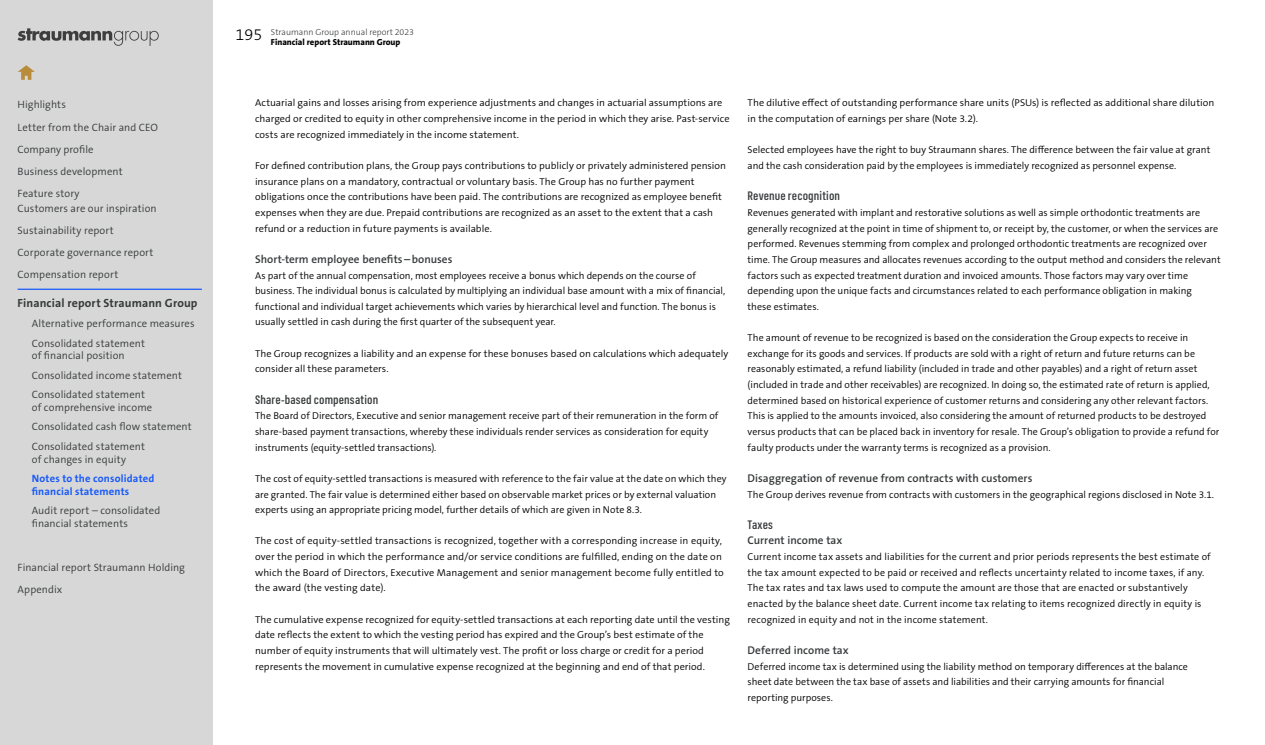
<style>
.page{position:relative;width:1265px;height:745px;background:#fff}
.page>*{position:absolute;margin:0;border:0;box-sizing:border-box;transform-origin:0 0}
.t1{font:500 12.5px "FS Industrie Cd";letter-spacing:.01em;color:#36393a}
.t2{font:700 11.88px "The Sans B W7";letter-spacing:.01em;color:#36393a}
.t3{font:600 11.25px "The Sans B W6";letter-spacing:.005em;color:#36393a}
.t4{font:300 10.62px/22.1px "The Sans B W4";letter-spacing:.01em;color:#36393a}
.t5{font:700 10.62px/12.5px "The Sans B W7";letter-spacing:.015em;color:#195afa}
.t6{font:300 10px/15.6px "The Sans B W4";letter-spacing:.005em;color:#000}
.t7{font:300 8.75px "The Sans B W3";color:#36393a}
.t8{font:800 8.75px "The Sans B W8";color:#000}
.s1{font-size:16.25px;color:#000}
</style>
<div class="page">
<div style="left:0;top:0;width:212px;height:744px;background:#d7d7d7"></div>
<svg style="left:18px;top:65px;width:17px;height:15px"></svg>
<svg style="left:18px;top:28px;width:141px;height:18px"></svg>
<hr style="left:18px;top:288px;width:184px;height:2px;background:#195afa">
<p class="t4" style="left:18px;top:94px;width:142px">Highlights<br>Letter from the Chair and CEO<br>Company profile<br>Business development<br>Feature story</p>
<p class="t4" style="left:18px;top:197px;width:141px">Customers are our inspiration<br>Sustainability report<br>Corporate governance report<br>Compensation report</p>
<p class="t2" style="left:18px;top:295px;width:181px">Financial report Straumann Group</p>
<p class="t4" style="left:32px;top:313px;width:164px;line-height:19.6px">Alternative performance measures<br>Consolidated statement</p>
<p class="t4" style="left:32px;top:345px;width:152px;line-height:19.6px">of financial position<br>Consolidated income statement<br>Consolidated statement</p>
<p class="t4" style="left:32px;top:397px;width:162px;line-height:19.6px">of comprehensive income<br>Consolidated cash flow statement<br>Consolidated statement</p>
<p class="t4" style="left:32px;top:447px;width:96px">of changes in equity</p>
<p class="t5" style="left:32px;top:472px;width:124px">Notes to the consolidated financial statements</p>
<p class="t4" style="left:32px;top:504px;width:130px;line-height:12.5px">Audit report – consolidated financial statements</p>
<p class="t4" style="left:18px;top:556px;width:169px">Financial report Straumann Holding<br>Appendix</p>
<p class="t7" style="left:236px;top:26px;width:180px"><span class="s1">195</span> Straumann Group annual report 2023</p>
<p class="t8" style="left:271px;top:37px;width:131px">Financial report Straumann Group</p>
<p class="t6" style="left:255px;top:95px;width:476px">Actuarial gains and losses arising from experience adjustments and changes in actuarial assumptions are charged or credited to equity in other comprehensive income in the period in which they arise. Past-service costs are recognized immediately in the income statement.</p>
<p class="t6" style="left:255px;top:158px;width:473px">For defined contribution plans, the Group pays contributions to publicly or privately administered pension insurance plans on a mandatory, contractual or voluntary basis. The Group has no further payment obligations once the contributions have been paid. The contributions are recognized as employee benefit expenses when they are due. Prepaid contributions are recognized as an asset to the extent that a cash refund or a reduction in future payments is available.</p>
<p class="t3" style="left:255px;top:252px;width:199px">Short-term employee benefits–bonuses</p>
<p class="t6" style="left:255px;top:267px;width:472px">As part of the annual compensation, most employees receive a bonus which depends on the course of business. The individual bonus is calculated by multiplying an individual base amount with a mix of financial, functional and individual target achievements which varies by hierarchical level and function. The bonus is usually settled in cash during the first quarter of the subsequent year.</p>
<p class="t6" style="left:255px;top:345px;width:475px">The Group recognizes a liability and an expense for these bonuses based on calculations which adequately consider all these parameters.</p>
<p class="t1" style="left:255px;top:391px;width:125px">Share-based compensation</p>
<p class="t6" style="left:255px;top:408px;width:465px">The Board of Directors, Executive and senior management receive part of their remuneration in the form of share-based payment transactions, whereby these individuals render services as consideration for equity instruments (equity-settled transactions).</p>
<p class="t6" style="left:255px;top:470px;width:473px">The cost of equity-settled transactions is measured with reference to the fair value at the date on which they are granted. The fair value is determined either based on observable market prices or by external valuation experts using an appropriate pricing model, further details of which are given in Note 8.3.</p>
<p class="t6" style="left:255px;top:533px;width:470px">The cost of equity-settled transactions is recognized, together with a corresponding increase in equity, over the period in which the performance and/or service conditions are fulfilled, ending on the date on which the Board of Directors, Executive Management and senior management become fully entitled to the award (the vesting date).</p>
<p class="t6" style="left:255px;top:611px;width:476px">The cumulative expense recognized for equity-settled transactions at each reporting date until the vesting date reflects the extent to which the vesting period has expired and the Group’s best estimate of the number of equity instruments that will ultimately vest. The profit or loss charge or credit for a period represents the movement in cumulative expense recognized at the beginning and end of that period.</p>
<p class="t6" style="left:748px;top:95px;width:468px">The dilutive effect of outstanding performance share units (PSUs) is reflected as additional share dilution in the computation of earnings per share (Note 3.2).</p>
<p class="t6" style="left:748px;top:142px;width:464px">Selected employees have the right to buy Straumann shares. The difference between the fair value at grant and the cash consideration paid by the employees is immediately recognized as personnel expense.</p>
<p class="t1" style="left:748px;top:188px;width:94px">Revenue recognition</p>
<p class="t6" style="left:748px;top:205px;width:475px">Revenues generated with implant and restorative solutions as well as simple orthodontic treatments are generally recognized at the point in time of shipment to, or receipt by, the customer, or when the services are performed. Revenues stemming from complex and prolonged orthodontic treatments are recognized over time. The Group measures and allocates revenues according to the output method and considers the relevant factors such as expected treatment duration and invoiced amounts. Those factors may vary over time depending upon the unique facts and circumstances related to each performance obligation in making<br>these estimates.</p>
<p class="t6" style="left:748px;top:330px;width:473px">The amount of revenue to be recognized is based on the consideration the Group expects to receive in exchange for its goods and services. If products are sold with a right of return and future returns can be reasonably estimated, a refund liability (included in trade and other payables) and a right of return asset (included in trade and other receivables) are recognized. In doing so, the estimated rate of return is applied, determined based on historical experience of customer returns and considering any other relevant factors.<br>This is applied to the amounts invoiced, also considering the amount of returned products to be destroyed versus products that can be placed back in inventory for resale. The Group’s obligation to provide a refund for faulty products under the warranty terms is recognized as a provision.</p>
<p class="t3" style="left:748px;top:470px;width:286px">Disaggregation of revenue from contracts with customers</p>
<p class="t6" style="left:748px;top:486px;width:468px">The Group derives revenue from contracts with customers in the geographical regions disclosed in Note 3.1.</p>
<p class="t1" style="left:748px;top:516px;width:27px">Taxes</p>
<p class="t3" style="left:748px;top:533px;width:96px">Current income tax</p>
<p class="t6" style="left:748px;top:548px;width:465px">Current income tax assets and liabilities for the current and prior periods represents the best estimate of the tax amount expected to be paid or received and reflects uncertainty related to income taxes, if any.<br>The tax rates and tax laws used to compute the amount are those that are enacted or substantively enacted by the balance sheet date. Current income tax relating to items recognized directly in equity is recognized in equity and not in the income statement.</p>
<p class="t3" style="left:748px;top:642px;width:103px">Deferred income tax</p>
<p class="t6" style="left:748px;top:658px;width:442px">Deferred income tax is determined using the liability method on temporary differences at the balance sheet date between the tax base of assets and liabilities and their carrying amounts for financial reporting purposes.</p>
</div>
